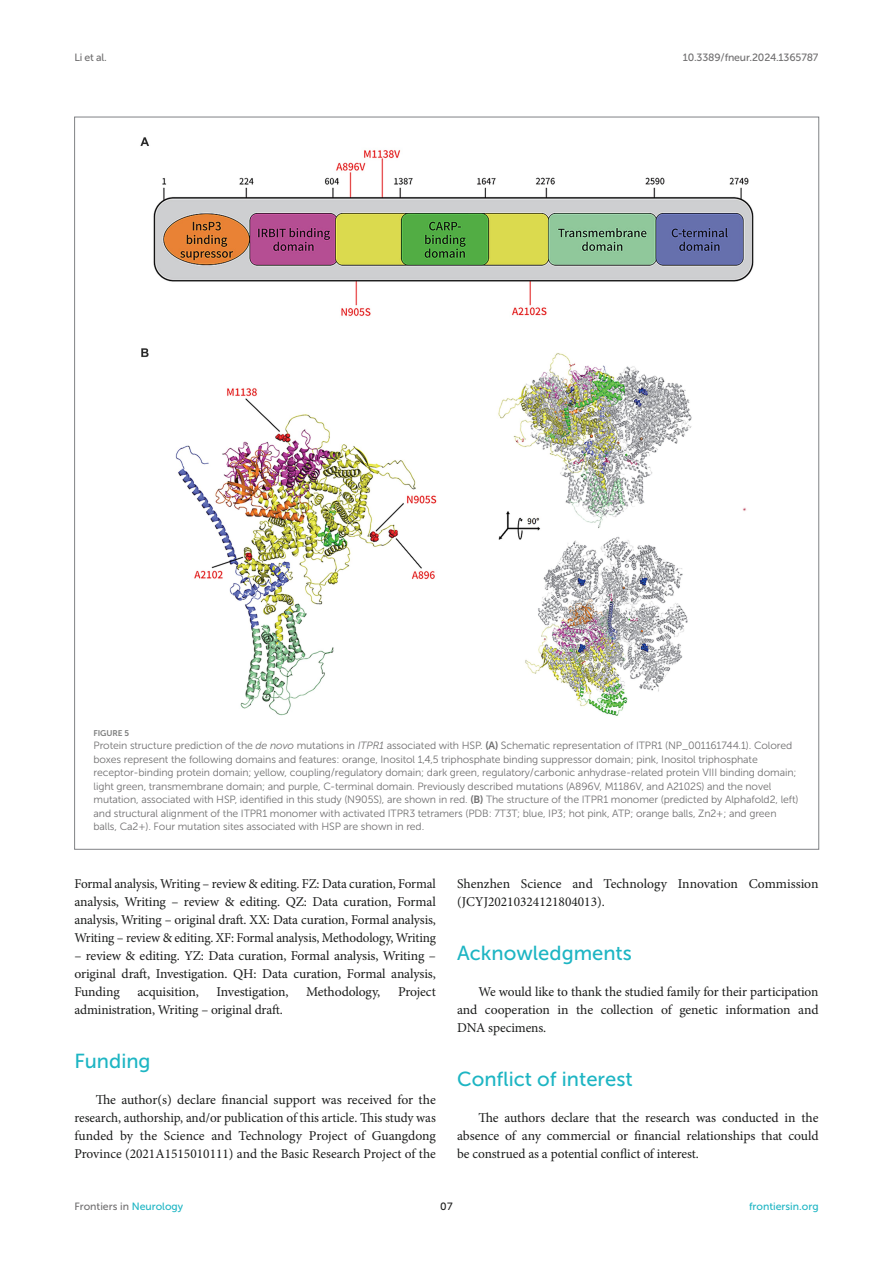
<style>
.page{position:relative;width:893px;height:1263px;background:#fff}
.page>*{position:absolute;margin:0;border:0;box-sizing:border-box;transform-origin:0 0}
.HEAD_1{font:20.25px "Museo Sans 500";color:#1db5c3}
.TEXT_FLUSH{font:13.5px/18px "Minion Pro";letter-spacing:-.005em;color:#1b1c1b;text-align:justify}
.FIG_LEG{font:10.5px/13.5px "Museo Sans 300";letter-spacing:-.01em;color:#706f70}
.t1{font:10.5px "Museo Sans 500";letter-spacing:-.015em;color:#706f70}
.t2{font:10.5px "Museo Sans 500";color:#1db5c3}
.t3{font:10.5px "Museo Sans 500";color:#1b1c1b}
.FIG_HD{font:8.25px "Museo Sans 700";letter-spacing:-.01em;color:#7e7f7f}
.s1{font-style:italic}
.s2{font-family:"Museo Sans 700"}
.s3{color:#1db5c3}
</style>
<div class="page">
<img style="left:140px;top:137px;width:614px;height:579px">
<p class="t1" style="left:74px;top:51px;width:34px">Li et al.</p>
<p class="t1" style="left:683px;top:51px;width:137px">10.3389/fneur.2024.1365787</p>
<p class="FIG_HD" style="left:94px;top:728px;width:37px">FIGURE 5</p>
<p class="FIG_LEG" style="left:94px;top:739px;width:706px">Protein structure prediction of the <span class="s1">de novo</span> mutations in <span class="s1">ITPR1</span> associated with HSP. <span class="s2">(A)</span> Schematic representation of ITPR1 (NP_001161744.1). Colored boxes represent the following domains and features: orange, Inositol 1,4,5 triphosphate binding suppressor domain; pink, Inositol triphosphate receptor-binding protein domain; yellow, coupling/regulatory domain; dark green, regulatory/carbonic anhydrase-related protein VIII binding domain; light green, transmembrane domain; and purple, C-terminal domain. Previously described mutations (A896V, M1186V, and A2102S) and the novel mutation, associated with HSP, identified in this study (N905S), are shown in red. <span class="s2">(B)</span> The structure of the ITPR1 monomer (predicted by Alphafold2, left) and structural alignment of the ITPR1 monomer with activated ITPR3 tetramers (PDB: 7T3T; blue, IP3; hot pink, ATP; orange balls, Zn2+; and green balls, Ca2+). Four mutation sites associated with HSP are shown in red.</p>
<p class="TEXT_FLUSH" style="left:74px;top:875px;width:363px">Formal analysis, Writing – review &amp; editing. FZ: Data curation, Formal analysis, Writing – review &amp; editing. QZ: Data curation, Formal analysis, Writing – original draft. XX: Data curation, Formal analysis, Writing – review &amp; editing. XF: Formal analysis, Methodology, Writing</p>
<p class="TEXT_FLUSH" style="left:74px;top:947px;width:363px">– review &amp; editing. YZ: Data curation, Formal analysis, Writing – original draft, Investigation. QH: Data curation, Formal analysis, Funding</p>
<p class="TEXT_FLUSH" style="left:137px;top:983px;width:63px">acquisition,</p>
<p class="TEXT_FLUSH" style="left:217px;top:983px;width:73px">Investigation,</p>
<p class="TEXT_FLUSH" style="left:306px;top:983px;width:76px">Methodology,</p>
<p class="TEXT_FLUSH" style="left:398px;top:983px;width:39px">Project</p>
<p class="TEXT_FLUSH" style="left:74px;top:1001px;width:210px">administration, Writing – original draft.</p>
<p class="HEAD_1" style="left:74px;top:1050px;width:78px">Funding</p>
<p class="TEXT_FLUSH" style="left:74px;top:1091px;width:363px;text-indent:21px">The author(s) declare financial support was received for the research, authorship, and/or publication of this article. This study was funded by the Science and Technology Project of Guangdong Province (2021A1515010111) and the Basic Research Project of the</p>
<p class="TEXT_FLUSH" style="left:457px;top:875px;width:363px">Shenzhen Science and Technology Innovation Commission (JCYJ20210324121804013).</p>
<p class="HEAD_1" style="left:457px;top:942px;width:176px">Acknowledgments</p>
<p class="TEXT_FLUSH" style="left:457px;top:983px;width:363px;text-indent:21px">We would like to thank the studied family for their participation and cooperation in the collection of genetic information and DNA specimens.</p>
<p class="HEAD_1" style="left:457px;top:1068px;width:177px">Conflict of interest</p>
<p class="TEXT_FLUSH" style="left:457px;top:1109px;width:363px;text-indent:21px">The authors declare that the research was conducted in the absence of any commercial or financial relationships that could be construed as a potential conflict of interest.</p>
<p class="t1" style="left:74px;top:1200px;width:110px">Frontiers in <span class="s3">Neurology</span></p>
<p class="t3" style="left:440px;top:1200px;width:14px">07</p>
<p class="t2" style="left:749px;top:1200px;width:71px">frontiersin.org</p>
</div>
